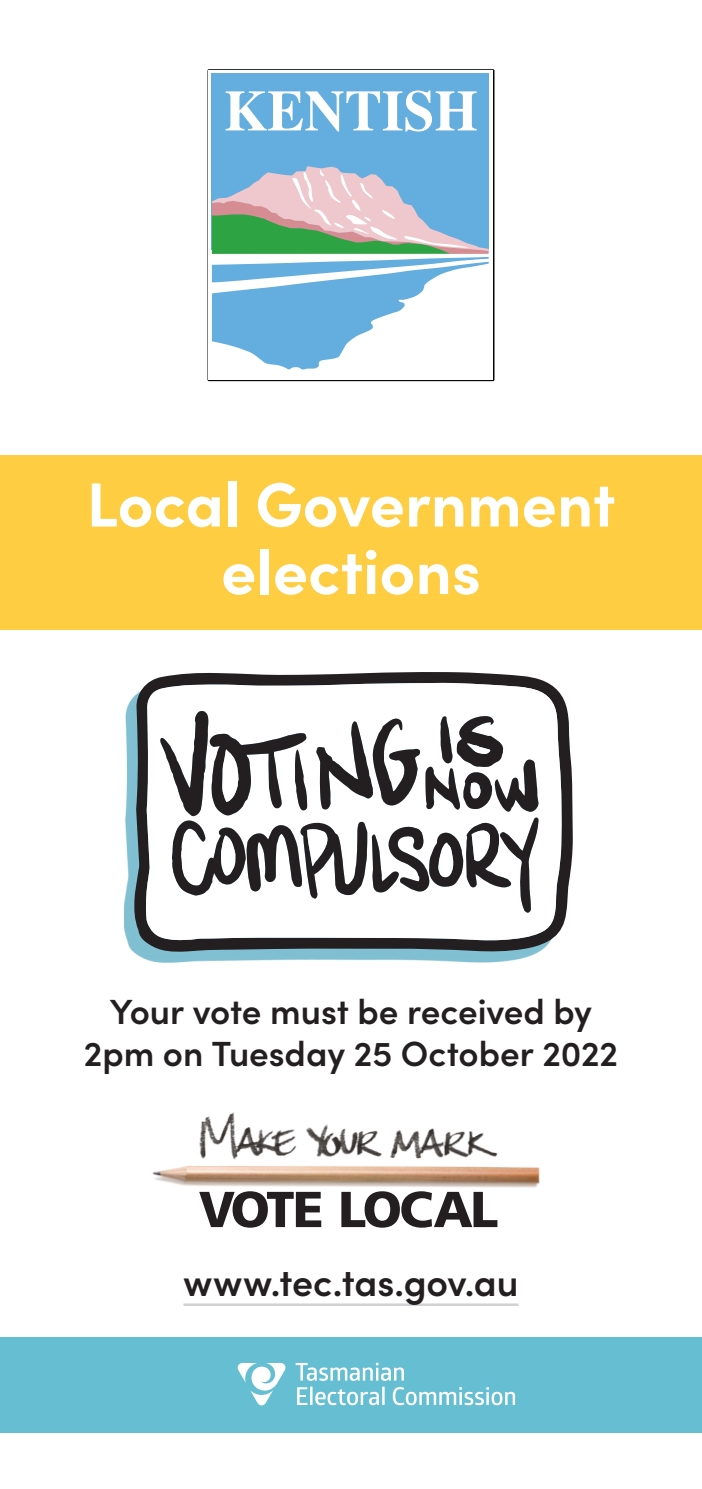
<style>
.page{position:relative;width:702px;height:1489px;background:#fff}
.page>*{position:absolute;margin:0;border:0;box-sizing:border-box;transform-origin:0 0}
.Heading_2{font:700 62.5px/67.5px "Sofia Pro";color:#fff;text-align:center}
.Body{font:600 37.5px "Sofia Pro";color:#231f20}
.Breakout{font:600 35px/42px "Sofia Pro";color:#231f20;text-align:center}
</style>
<div class="page">
<div style="left:0;top:455px;width:702px;height:83px;background:#ffcd41"></div>
<div style="left:0;top:534px;width:702px;height:96px;background:#ffcd41"></div>
<svg style="left:203px;top:1204px;width:294px;height:23px"></svg>
<img style="left:152px;top:1166px;width:388px;height:38px">
<img style="left:187px;top:1112px;width:324px;height:62px">
<hr style="left:183px;top:1303px;width:335px;height:2px;background:#d1d2d4">
<div style="left:0;top:1336px;width:702px;height:95px;background:#65bed1"></div>
<svg style="left:237px;top:1363px;width:49px;height:42px"></svg>
<svg style="left:295px;top:1362px;width:109px;height:18px"></svg>
<svg style="left:297px;top:1386px;width:87px;height:18px"></svg>
<svg style="left:393px;top:1387px;width:122px;height:17px"></svg>
<div style="left:124px;top:682px;width:438px;height:280px;background:#007ea5;opacity:.5"></div>
<svg style="left:134px;top:672px;width:438px;height:279px;background:#4f5356"></svg>
<svg style="left:146px;top:683px;width:416px;height:257px"></svg>
<svg style="left:160px;top:710px;width:379px;height:203px"></svg>
<svg style="left:207px;top:69px;width:287px;height:312px"></svg>
<svg style="left:209px;top:71px;width:284px;height:308px"></svg>
<svg style="left:212px;top:369px;width:276px;height:7px"></svg>
<div style="left:212px;top:73px;width:276px;height:176px;background:#64addf"></div>
<svg style="left:225px;top:90px;width:251px;height:41px"></svg>
<svg style="left:212px;top:166px;width:276px;height:203px"></svg>
<p class="Heading_2" style="left:87px;top:466px;width:530px">Local Government elections</p>
<p class="Breakout" style="left:84px;top:988px;width:536px">Your vote must be received by<br>2pm on Tuesday 25 October 2022</p>
<p class="Body" style="left:183px;top:1254px;width:336px">www.tec.tas.gov.au</p>
</div>
